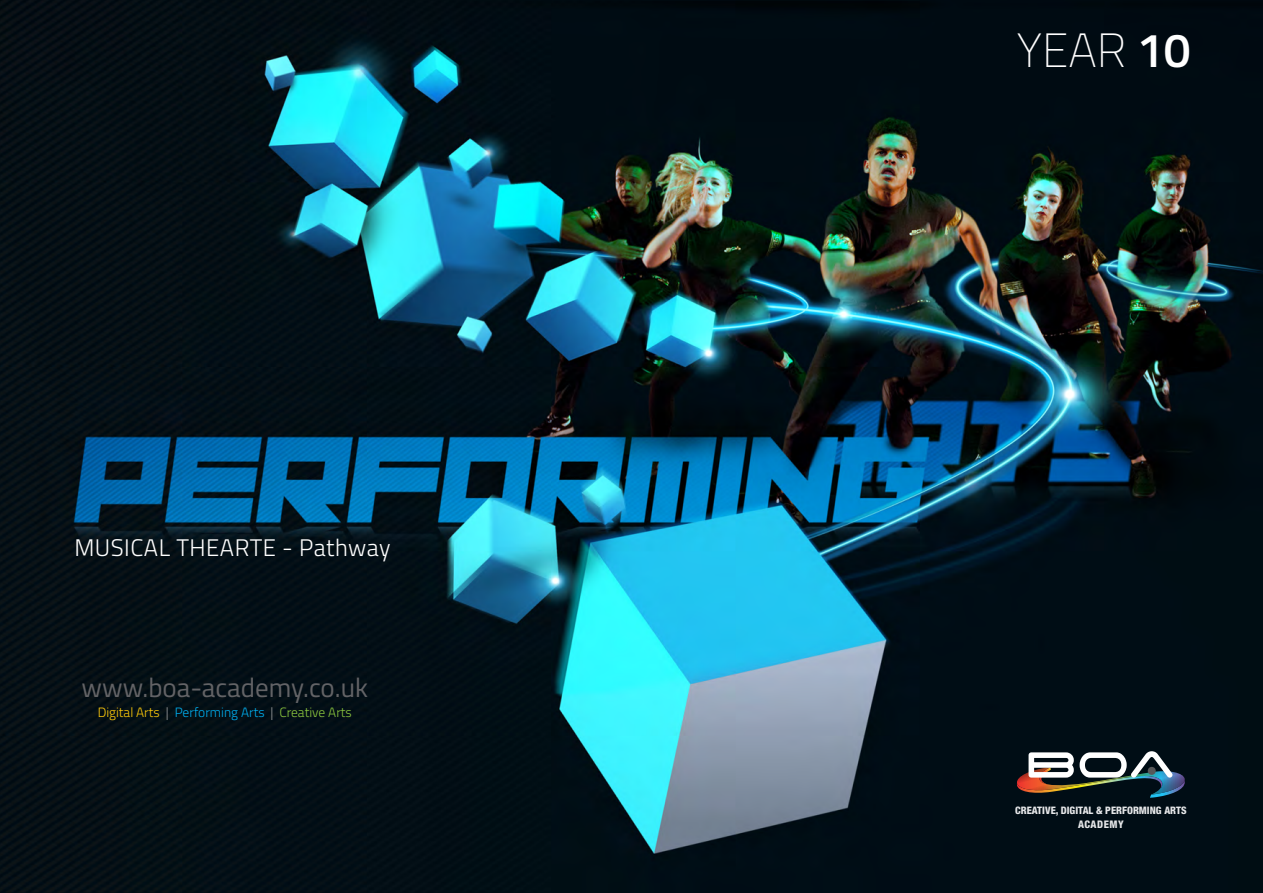
<style>
.page{position:relative;width:1263px;height:893px;background:#fff}
.page>*{position:absolute;margin:0;border:0;box-sizing:border-box;transform-origin:0 0}
.t1{font:100 48px "Titillium";color:#fff}
.t2{font:27px "Titillium";color:#636366}
.t3{font:300 24px "Titillium";letter-spacing:.02em;color:#fff}
.t4{font:300 13.5px "Titillium";color:#00aeef}
.t5{font:800 condensed 10.5px "Helvetica Neue";letter-spacing:.05em;color:#e6e7e9}
.t6{font:800 condensed 10.35px "Helvetica Neue";color:#e6e7e9}
.s1{color:#feca0a}
.s2{color:#939598}
.s3{color:#8bc63e}
.s4{font-weight:600}
</style>
<div class="page">
<img style="left:0;top:0;width:1263px;height:893px">
<img style="left:1016px;top:751px;width:169px;height:47px">
<p class="t3" style="left:74px;top:530px;width:318px">MUSICAL THEARTE - Pathway</p>
<p class="t2" style="left:82px;top:668px;width:288px">www.boa-academy.co.uk</p>
<p class="t4" style="left:98px;top:702px;width:256px"><span class="s1">Digital Arts</span> <span class="s2">|</span> Performing Arts <span class="s2">|</span> <span class="s3">Creative Arts</span></p>
<p class="t1" style="left:1017px;top:16px;width:175px">YEAR <span class="s4">10</span></p>
<p class="t6" style="left:1015px;top:804px;width:173px">CREATIVE, DIGITAL &amp; PERFORMING ARTS</p>
<p class="t5" style="left:1078px;top:818px;width:47px">ACADEMY</p>
</div>
